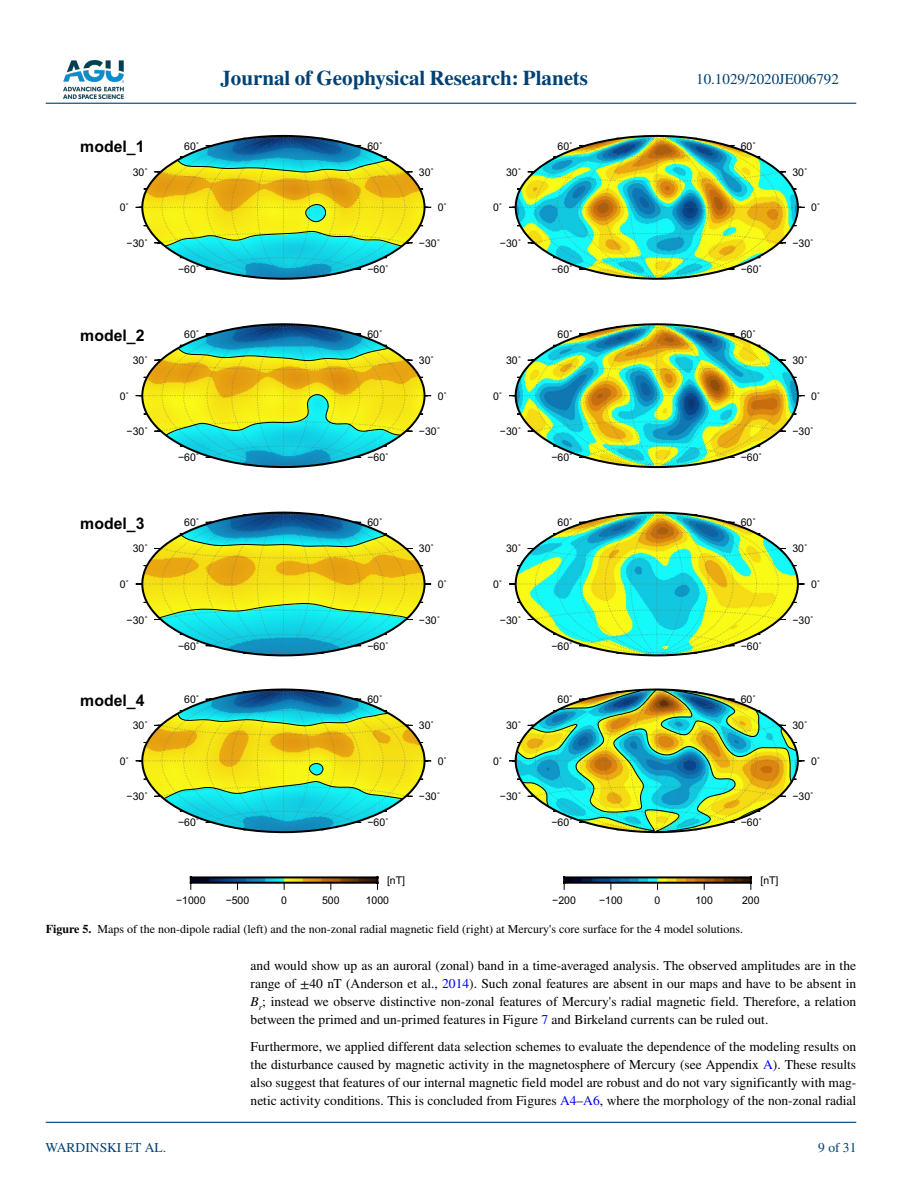
<style>
.page{position:relative;width:902px;height:1183px;background:#fff}
.page>*{position:absolute;margin:0;border:0;box-sizing:border-box;transform-origin:0 0}
.t1{font:700 21px "STIX";color:#004174}
.t2{font:700 16.05px "Arial";color:#000}
.t3{font:700 15.9px "Arial";color:#000}
.t4{font:15px "STIX";color:#004174}
.t5{font:13.5px/18px "STIX";color:#000;text-align:justify}
.t6{font:13.5px "STIX";color:#004174}
.t7{font:12px "STIX";color:#000}
.t8{font:10.65px "Arial";color:#000}
.s1{font-weight:700}
.s2{color:#00f}
.s3{font-style:italic}
</style>
<div class="page">
<img style="left:63px;top:60px;width:60px;height:39px">
<hr style="left:46px;top:103px;width:810px;height:1px;background:#004174">
<hr style="left:46px;top:1121px;width:810px;height:1px;background:#004174">
<svg style="left:136px;top:134px;width:295px;height:146px"></svg>
<img style="left:509px;top:134px;width:295px;height:146px">
<svg style="left:136px;top:323px;width:295px;height:146px"></svg>
<img style="left:509px;top:323px;width:295px;height:146px">
<svg style="left:136px;top:511px;width:295px;height:146px"></svg>
<svg style="left:509px;top:511px;width:295px;height:146px"></svg>
<svg style="left:136px;top:688px;width:295px;height:146px"></svg>
<img style="left:192px;top:878px;width:184px;height:3px">
<hr style="left:191px;top:876px;width:186px;height:2px;background:#000">
<hr style="left:191px;top:881px;width:186px;height:2px;background:#000">
<svg style="left:190px;top:877px;width:2px;height:12px"></svg>
<svg style="left:376px;top:877px;width:2px;height:12px"></svg>
<img style="left:509px;top:688px;width:295px;height:146px">
<img style="left:565px;top:878px;width:184px;height:3px">
<hr style="left:564px;top:876px;width:186px;height:2px;background:#000">
<hr style="left:564px;top:881px;width:186px;height:2px;background:#000">
<svg style="left:563px;top:877px;width:2px;height:12px"></svg>
<svg style="left:749px;top:877px;width:2px;height:12px"></svg>
<h1 class="t1" style="left:220px;top:66px;width:369px">Journal of Geophysical Research: Planets</h1>
<p class="t4" style="left:696px;top:69px;width:144px">10.1029/2020JE006792</p>
<p class="t2" style="left:80px;top:135px;width:66px">model_1</p>
<p class="t8" style="left:184px;top:138px;width:17px">60˚</p>
<p class="t8" style="left:367px;top:138px;width:17px">60˚</p>
<p class="t8" style="left:557px;top:138px;width:17px">60˚</p>
<p class="t8" style="left:740px;top:138px;width:17px">60˚</p>
<p class="t8" style="left:133px;top:165px;width:17px">30˚</p>
<p class="t8" style="left:419px;top:165px;width:17px">30˚</p>
<p class="t8" style="left:506px;top:165px;width:17px">30˚</p>
<p class="t8" style="left:792px;top:165px;width:17px">30˚</p>
<p class="t8" style="left:120px;top:200px;width:11px">0˚</p>
<p class="t8" style="left:437px;top:200px;width:11px">0˚</p>
<p class="t8" style="left:493px;top:200px;width:11px">0˚</p>
<p class="t8" style="left:811px;top:200px;width:11px">0˚</p>
<p class="t8" style="left:126px;top:236px;width:23px">−30˚</p>
<p class="t8" style="left:419px;top:236px;width:23px">−30˚</p>
<p class="t8" style="left:500px;top:236px;width:23px">−30˚</p>
<p class="t8" style="left:792px;top:236px;width:23px">−30˚</p>
<p class="t8" style="left:178px;top:262px;width:23px">−60˚</p>
<p class="t8" style="left:367px;top:262px;width:23px">−60˚</p>
<p class="t8" style="left:551px;top:262px;width:23px">−60˚</p>
<p class="t8" style="left:740px;top:262px;width:23px">−60˚</p>
<p class="t2" style="left:80px;top:323px;width:66px">model_2</p>
<p class="t8" style="left:184px;top:327px;width:17px">60˚</p>
<p class="t8" style="left:367px;top:327px;width:17px">60˚</p>
<p class="t8" style="left:557px;top:327px;width:17px">60˚</p>
<p class="t8" style="left:740px;top:327px;width:17px">60˚</p>
<p class="t8" style="left:133px;top:353px;width:17px">30˚</p>
<p class="t8" style="left:419px;top:353px;width:17px">30˚</p>
<p class="t8" style="left:506px;top:353px;width:17px">30˚</p>
<p class="t8" style="left:792px;top:353px;width:17px">30˚</p>
<p class="t8" style="left:120px;top:388px;width:11px">0˚</p>
<p class="t8" style="left:437px;top:388px;width:11px">0˚</p>
<p class="t8" style="left:493px;top:388px;width:11px">0˚</p>
<p class="t8" style="left:811px;top:388px;width:11px">0˚</p>
<p class="t8" style="left:126px;top:424px;width:23px">−30˚</p>
<p class="t8" style="left:419px;top:424px;width:23px">−30˚</p>
<p class="t8" style="left:500px;top:424px;width:23px">−30˚</p>
<p class="t8" style="left:792px;top:424px;width:23px">−30˚</p>
<p class="t8" style="left:178px;top:450px;width:23px">−60˚</p>
<p class="t8" style="left:367px;top:450px;width:23px">−60˚</p>
<p class="t8" style="left:551px;top:450px;width:23px">−60˚</p>
<p class="t8" style="left:740px;top:450px;width:23px">−60˚</p>
<p class="t2" style="left:80px;top:512px;width:66px">model_3</p>
<p class="t8" style="left:184px;top:515px;width:17px">60˚</p>
<p class="t8" style="left:367px;top:515px;width:17px">60˚</p>
<p class="t8" style="left:557px;top:515px;width:17px">60˚</p>
<p class="t8" style="left:740px;top:515px;width:17px">60˚</p>
<p class="t8" style="left:133px;top:541px;width:17px">30˚</p>
<p class="t8" style="left:419px;top:541px;width:17px">30˚</p>
<p class="t8" style="left:506px;top:541px;width:17px">30˚</p>
<p class="t8" style="left:792px;top:541px;width:17px">30˚</p>
<p class="t8" style="left:120px;top:576px;width:11px">0˚</p>
<p class="t8" style="left:437px;top:576px;width:11px">0˚</p>
<p class="t8" style="left:493px;top:576px;width:11px">0˚</p>
<p class="t8" style="left:811px;top:576px;width:11px">0˚</p>
<p class="t8" style="left:126px;top:612px;width:23px">−30˚</p>
<p class="t8" style="left:419px;top:612px;width:23px">−30˚</p>
<p class="t8" style="left:500px;top:612px;width:23px">−30˚</p>
<p class="t8" style="left:792px;top:612px;width:23px">−30˚</p>
<p class="t8" style="left:178px;top:638px;width:23px">−60˚</p>
<p class="t8" style="left:367px;top:638px;width:23px">−60˚</p>
<p class="t8" style="left:551px;top:638px;width:23px">−60˚</p>
<p class="t8" style="left:740px;top:638px;width:23px">−60˚</p>
<p class="t3" style="left:80px;top:688px;width:66px">model_4</p>
<p class="t8" style="left:184px;top:692px;width:17px">60˚</p>
<p class="t8" style="left:367px;top:692px;width:17px">60˚</p>
<p class="t8" style="left:557px;top:692px;width:17px">60˚</p>
<p class="t8" style="left:740px;top:692px;width:17px">60˚</p>
<p class="t8" style="left:133px;top:718px;width:17px">30˚</p>
<p class="t8" style="left:419px;top:718px;width:17px">30˚</p>
<p class="t8" style="left:506px;top:718px;width:17px">30˚</p>
<p class="t8" style="left:792px;top:718px;width:17px">30˚</p>
<p class="t8" style="left:120px;top:753px;width:11px">0˚</p>
<p class="t8" style="left:437px;top:753px;width:11px">0˚</p>
<p class="t8" style="left:493px;top:753px;width:11px">0˚</p>
<p class="t8" style="left:811px;top:753px;width:11px">0˚</p>
<p class="t8" style="left:126px;top:789px;width:23px">−30˚</p>
<p class="t8" style="left:419px;top:789px;width:23px">−30˚</p>
<p class="t8" style="left:500px;top:789px;width:23px">−30˚</p>
<p class="t8" style="left:792px;top:789px;width:23px">−30˚</p>
<p class="t8" style="left:178px;top:815px;width:23px">−60˚</p>
<p class="t8" style="left:367px;top:815px;width:23px">−60˚</p>
<p class="t8" style="left:551px;top:815px;width:23px">−60˚</p>
<p class="t8" style="left:740px;top:815px;width:23px">−60˚</p>
<p class="t8" style="left:387px;top:872px;width:20px">[nT]</p>
<p class="t8" style="left:760px;top:872px;width:20px">[nT]</p>
<p class="t8" style="left:176px;top:892px;width:31px">−1000</p>
<p class="t8" style="left:226px;top:892px;width:25px">−500</p>
<p class="t8" style="left:281px;top:892px;width:7px">0</p>
<p class="t8" style="left:322px;top:892px;width:19px">500</p>
<p class="t8" style="left:366px;top:892px;width:25px">1000</p>
<p class="t8" style="left:552px;top:892px;width:25px">−200</p>
<p class="t8" style="left:599px;top:892px;width:25px">−100</p>
<p class="t8" style="left:654px;top:892px;width:7px">0</p>
<p class="t8" style="left:695px;top:892px;width:19px">100</p>
<p class="t8" style="left:742px;top:892px;width:19px">200</p>
<p class="t7" style="left:46px;top:920px;width:698px"><span class="s1">Figure 5.</span> Maps of the non-dipole radial (left) and the non-zonal radial magnetic field (right) at Mercury's core surface for the 4 model solutions.</p>
<p class="t6" style="left:45px;top:1138px;width:122px">WARDINSKI ET AL.</p>
<p class="t5" style="left:250px;top:957px;width:607px">and would show up as an auroral (zonal) band in a time-averaged analysis. The observed amplitudes are in the range of ±40 nT (Anderson et al., <span class="s2">2014</span>). Such zonal features are absent in our maps and have to be absent in <span class="s3">B</span><sub>r</sub>; instead we observe distinctive non-zonal features of Mercury's radial magnetic field. Therefore, a relation between the primed and un-primed features in Figure <span class="s2">7</span> and Birkeland currents can be ruled out.</p>
<p class="t5" style="left:250px;top:1037px;width:607px">Furthermore, we applied different data selection schemes to evaluate the dependence of the modeling results on the disturbance caused by magnetic activity in the magnetosphere of Mercury (see Appendix <span class="s2">A</span>). These results also suggest that features of our internal magnetic field model are robust and do not vary significantly with mag&shy;netic activity conditions. This is concluded from Figures <span class="s2">A4</span>–<span class="s2">A6</span>, where the morphology of the non-zonal radial</p>
<p class="t6" style="left:818px;top:1138px;width:40px">9 of 31</p>
</div>
